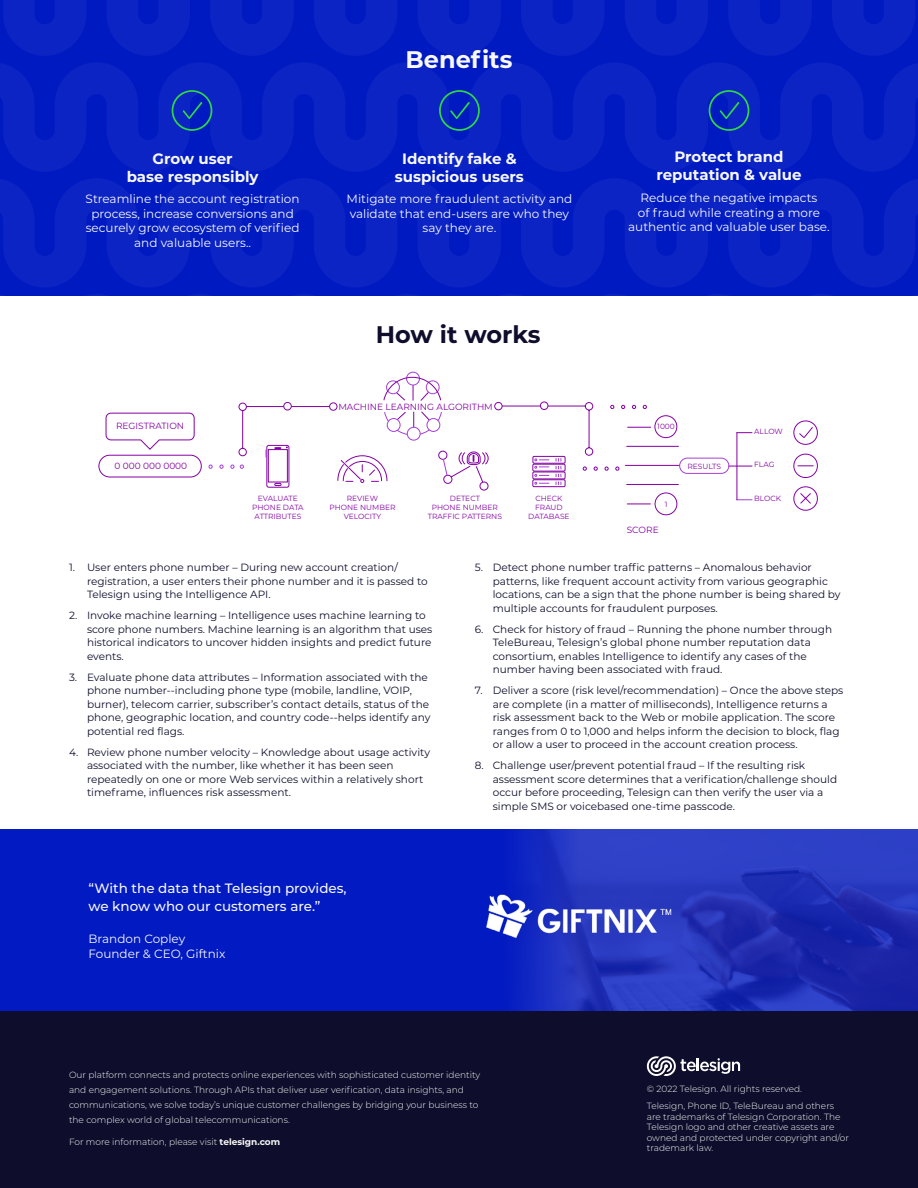
<style>
.page{position:relative;width:918px;height:1188px;background:#fff}
.page>*{position:absolute;margin:0;border:0;box-sizing:border-box;transform-origin:0 0}
.Benefit_Body{font:700 24px "Montserrat";letter-spacing:-.005em;color:#0e0e2c}
.Benefit_Body-2{font:700 24px "Montserrat";color:#f8f8f8}
.Benefit_Body-3{font:700 15px/18px "Montserrat";color:#f8f8f8;text-align:center}
.Benefit_Body-4{font:500 13.5px/18px "Montserrat";color:#f8f8f8}
.Benefit_Body-5{font:12px/14.4px "Montserrat";color:#f8f8f8;text-align:center}
.t1{font:10.5px/13.5px "Montserrat";color:#0e0e2c}
.t2{font:300 9px/10.5px "Montserrat";color:#f8f8f8}
.t3{font:9px "Montserrat";color:#8500a3}
.t4{font:7.5px/9px "Montserrat";color:#8500a3;text-align:center}
.s1{font-weight:700}
</style>
<div class="page">
<div style="left:0;top:0;width:918px;height:295px;background:#001ac2"></div>
<svg style="left:3px;top:0;width:912px;height:55px;fill:#0c24c4"></svg>
<svg style="left:0;top:63px;width:918px;height:108px;fill:#0c24c4"></svg>
<svg style="left:0;top:179px;width:918px;height:108px;fill:#0c24c4"></svg>
<svg style="left:94px;top:294px;width:731px;height:1px"></svg>
<div style="left:0;top:979px;width:918px;height:209px;background:#0e0e2c"></div>
<svg style="left:172px;top:90px;width:40px;height:41px"></svg>
<svg style="left:439px;top:90px;width:41px;height:41px"></svg>
<svg style="left:709px;top:90px;width:40px;height:41px"></svg>
<svg style="left:647px;top:1056px;width:93px;height:20px"></svg>
<div style="left:0;top:829px;width:918px;height:182px;background:#011ac2"></div>
<img style="left:521px;top:829px;width:397px;height:182px">
<img style="left:486px;top:886px;width:190px;height:64px">
<div style="left:406px;top:372px;width:14px;height:13px;border:1px solid #a640d6;border-radius:50%"></div>
<hr style="left:625px;top:465px;width:55px;height:1px;background:#8500a3">
<svg style="left:627px;top:419px;width:191px;height:96px"></svg>
<svg style="left:643px;top:405px;width:4px;height:4px"></svg>
<svg style="left:621px;top:405px;width:4px;height:4px"></svg>
<svg style="left:632px;top:405px;width:4px;height:4px"></svg>
<svg style="left:106px;top:413px;width:88px;height:37px"></svg>
<div style="left:99px;top:455px;width:103px;height:22px;border:1px solid #8500a3;border-radius:11px"></div>
<div style="left:655px;top:416px;width:22px;height:22px;border:1px solid #8500a3;border-radius:50%"></div>
<svg style="left:231px;top:377px;width:366px;height:114px"></svg>
<p class="Benefit_Body-3" style="left:127px;top:149px;width:133px">Grow user<br>base responsibly</p>
<p class="Benefit_Body-5" style="left:86px;top:192px;width:215px">Streamline the account registration process, increase conversions and securely grow ecosystem of verified and valuable users..</p>
<p class="t3" style="left:116px;top:420px;width:70px">REGISTRATION</p>
<p class="t3" style="left:115px;top:460px;width:74px">0 000 000 0000</p>
<p class="Benefit_Body-2" style="left:406px;top:42px;width:108px">Benefits</p>
<p class="Benefit_Body-3" style="left:395px;top:149px;width:130px">Identify fake &amp; suspicious users</p>
<p class="Benefit_Body-5" style="left:347px;top:192px;width:227px">Mitigate more fraudulent activity and validate that end-users are who they say they are.</p>
<p class="Benefit_Body" style="left:376px;top:318px;width:166px">How it works</p>
<p class="t3" style="left:338px;top:401px;width:156px">MACHINE LEARNING ALGORITHM</p>
<p class="t4" style="left:252px;top:493px;width:53px">EVALUATE<br>PHONE DATA<br>ATTRIBUTES</p>
<p class="t4" style="left:329px;top:493px;width:68px">REVIEW<br>PHONE NUMBER<br>VELOCITY</p>
<p class="t4" style="left:428px;top:493px;width:76px">DETECT<br>PHONE NUMBER<br>TRAFFIC PATTERNS</p>
<p class="t4" style="left:528px;top:493px;width:43px">CHECK<br>FRAUD<br>DATABASE</p>
<p class="Benefit_Body-3" style="left:656px;top:147px;width:147px">Protect brand reputation &amp; value</p>
<p class="Benefit_Body-5" style="left:628px;top:190px;width:203px">Reduce the negative impacts<br>of fraud while creating a more authentic and valuable user base.</p>
<p class="t4" style="left:657px;top:422px;width:19px">1000</p>
<p class="t4" style="left:665px;top:500px;width:4px">1</p>
<p class="t3" style="left:627px;top:523px;width:33px">SCORE</p>
<p class="t4" style="left:687px;top:461px;width:35px">RESULTS</p>
<p class="t4" style="left:754px;top:427px;width:30px">ALLOW</p>
<p class="t4" style="left:754px;top:460px;width:22px">FLAG</p>
<p class="t4" style="left:754px;top:494px;width:29px">BLOCK</p>
<p class="t1" style="left:87px;top:561px;width:342px;text-indent:-18px">1. User enters phone number – During new account creation/ registration, a user enters their phone number and it is passed to<br>Telesign using the Intelligence API.</p>
<p class="t1" style="left:87px;top:609px;width:347px;text-indent:-18px">2. Invoke machine learning – Intelligence uses machine learning to score phone numbers. Machine learning is an algorithm that uses historical indicators to uncover hidden insights and predict future events.</p>
<p class="t1" style="left:87px;top:670px;width:345px;text-indent:-18px">3. Evaluate phone data attributes – Information associated with the phone number--including phone type (mobile, landline, VOIP, burner), telecom carrier, subscriber’s contact details, status of the phone, geographic location, and country code--helps identify any potential red flags.</p>
<p class="t1" style="left:87px;top:745px;width:345px;text-indent:-18px">4. Review phone number velocity – Knowledge about usage activity associated with the number, like whether it has been seen repeatedly on one or more Web services within a relatively short timeframe, influences risk assessment.</p>
<p class="Benefit_Body-4" style="left:88px;top:879px;width:260px">“With the data that Telesign provides, we know who our customers are.”</p>
<p class="Benefit_Body-5" style="left:88px;top:931px;width:98px">Brandon Copley</p>
<p class="Benefit_Body-5" style="left:88px;top:946px;width:138px">Founder &amp; CEO, Giftnix</p>
<p class="t1" style="left:493px;top:561px;width:349px;text-indent:-18px">5. Detect phone number traffic patterns – Anomalous behavior patterns, like frequent account activity from various geographic locations, can be a sign that the phone number is being shared by multiple accounts for fraudulent purposes.</p>
<p class="t1" style="left:493px;top:622px;width:341px;text-indent:-18px">6. Check for history of fraud – Running the phone number through TeleBureau, Telesign’s global phone number reputation data consortium, enables Intelligence to identify any cases of the number having been associated with fraud.</p>
<p class="t1" style="left:493px;top:684px;width:352px;text-indent:-18px">7. Deliver a score (risk level/recommendation) – Once the above steps are complete (in a matter of milliseconds), Intelligence returns a risk assessment back to the Web or mobile application. The score ranges from 0 to 1,000 and helps inform the decision to block, flag or allow a user to proceed in the account creation process.</p>
<p class="t1" style="left:493px;top:759px;width:346px;text-indent:-18px">8. Challenge user/prevent potential fraud – If the resulting risk assessment score determines that a verification/challenge should occur before proceeding, Telesign can then verify the user via a simple SMS or voicebased one-time passcode.</p>
<p class="t2" style="left:69px;top:1068px;width:413px;line-height:15px">Our platform connects and protects online experiences with sophisticated customer identity and engagement solutions. Through APIs that deliver user verification, data insights, and communications, we solve today’s unique customer challenges by bridging your business to the complex world of global telecommunications.</p>
<p class="t2" style="left:69px;top:1137px;width:213px">For more information, please visit <span class="s1">telesign.com</span></p>
<p class="t2" style="left:647px;top:1083px;width:157px">© 2022 Telesign. All rights reserved.</p>
<p class="t2" style="left:647px;top:1100px;width:204px">Telesign, Phone ID, TeleBureau and others are trademarks of Telesign Corporation. The Telesign logo and other creative assets are owned and protected under copyright and/or trademark law.</p>
</div>
